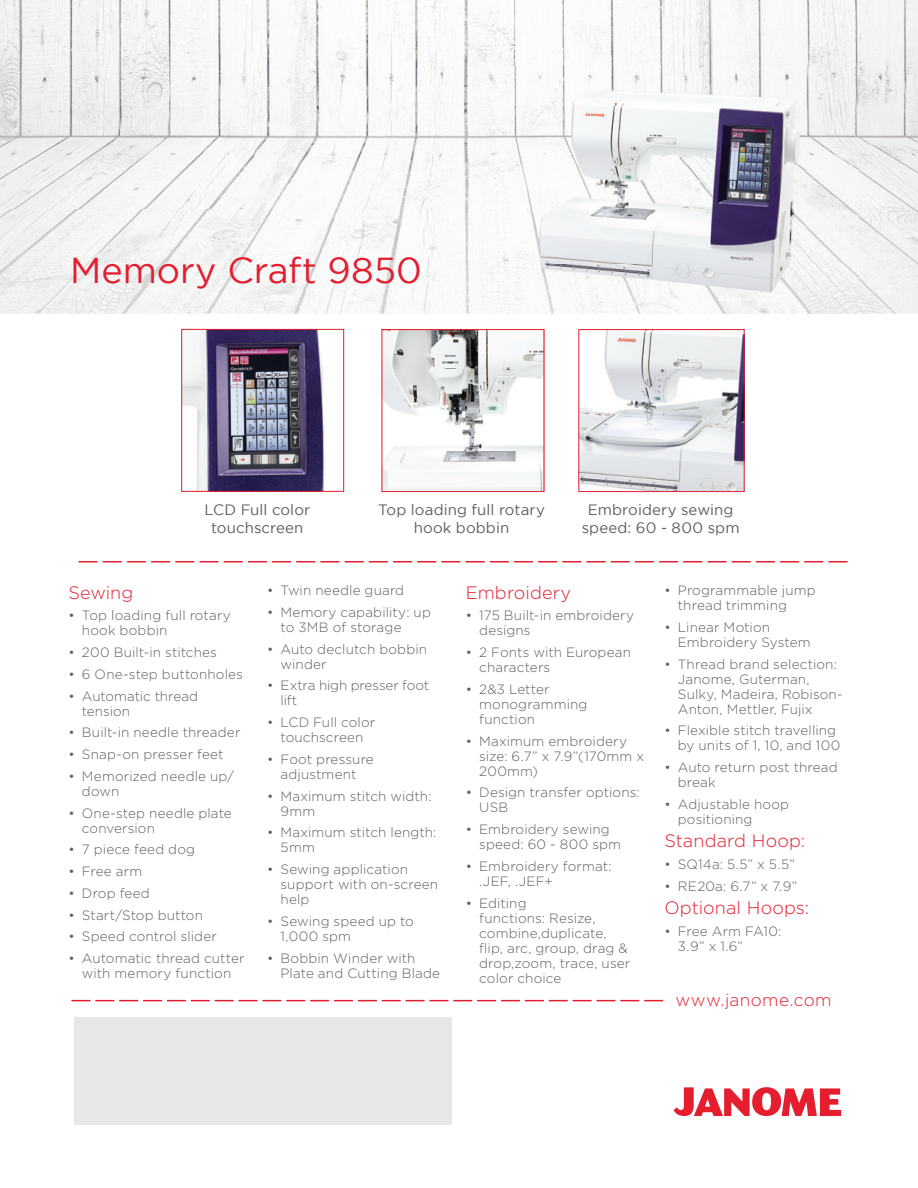
<style>
.page{position:relative;width:918px;height:1188px;background:#fff}
.page>*{position:absolute;margin:0;border:0;box-sizing:border-box;transform-origin:0 0}
.t1{font:36px "Gotham";color:#e41d2f}
.t2{font:300 18px "Gotham";letter-spacing:.01em;color:#e41d2f}
.t3{font:300 17.25px "Gotham";letter-spacing:.02em;color:#e41d2f}
.t4{font:15px/18px "Gotham";letter-spacing:.01em;color:#5f5f62;text-align:center}
.t5{font:300 13.5px/15px "Gotham";letter-spacing:.01em;color:#5f5f62}
.t6{font:300 13.5px/15px "Gotham";letter-spacing:-.01em;color:#5f5f62}
</style>
<div class="page">
<svg style="left:674px;top:1087px;width:167px;height:29px"></svg>
<div style="left:74px;top:1017px;width:378px;height:108px;background:#e6e7e9"></div>
<svg style="left:72px;top:1000px;width:591px;height:1px"></svg>
<img style="left:0;top:0;width:510px;height:314px">
<img style="left:510px;top:0;width:408px;height:104px">
<img style="left:816px;top:104px;width:102px;height:210px">
<img style="left:514px;top:313px;width:302px;height:1px">
<svg style="left:79px;top:561px;width:768px;height:1px"></svg>
<img style="left:489px;top:67px;width:370px;height:246px">
<img style="left:183px;top:331px;width:142px;height:159px">
<div style="left:181px;top:329px;width:163px;height:163px;border:1px solid #e41d2f"></div>
<img style="left:384px;top:331px;width:158px;height:159px">
<div style="left:382px;top:329px;width:162px;height:163px;border:1px solid #e41d2f"></div>
<img style="left:580px;top:331px;width:163px;height:159px">
<div style="left:578px;top:329px;width:167px;height:163px;border:1px solid #e41d2f"></div>
<h1 class="t1" style="left:70px;top:250px;width:353px">Memory Craft 9850</h1>
<p class="t4" style="left:204px;top:501px;width:107px">LCD Full color touchscreen</p>
<p class="t4" style="left:378px;top:501px;width:168px">Top loading full rotary hook bobbin</p>
<p class="t4" style="left:582px;top:501px;width:159px">Embroidery sewing speed: 60 - 800 spm</p>
<h2 class="t2" style="left:68px;top:581px;width:66px">Sewing</h2>
<p class="t5" style="left:82px;top:608px;width:150px;text-indent:-14px">• Top loading full rotary hook bobbin</p>
<p class="t5" style="left:68px;top:645px;width:150px">• 200 Built-in stitches</p>
<p class="t5" style="left:68px;top:666px;width:176px">• 6 One-step buttonholes</p>
<p class="t5" style="left:82px;top:688px;width:118px;text-indent:-14px">• Automatic thread tension</p>
<p class="t5" style="left:68px;top:725px;width:174px">• Built-in needle threader</p>
<p class="t5" style="left:68px;top:747px;width:157px">• Snap-on presser feet</p>
<p class="t5" style="left:82px;top:768px;width:154px;text-indent:-14px">• Memorized needle up/ down</p>
<p class="t5" style="left:82px;top:805px;width:151px;text-indent:-14px">• One-step needle plate conversion</p>
<p class="t5" style="left:68px;top:842px;width:128px">• 7 piece feed dog</p>
<p class="t5" style="left:68px;top:864px;width:75px">• Free arm</p>
<p class="t5" style="left:68px;top:885px;width:83px">• Drop feed</p>
<p class="t5" style="left:68px;top:907px;width:136px">• Start/Stop button</p>
<p class="t5" style="left:68px;top:929px;width:150px">• Speed control slider</p>
<p class="t5" style="left:68px;top:951px;width:178px;text-align:center">• Automatic thread cutter with memory function</p>
<p class="t5" style="left:267px;top:582px;width:139px">• Twin needle guard</p>
<p class="t5" style="left:281px;top:604px;width:152px;text-indent:-14px">• Memory capability: up to 3MB of storage</p>
<p class="t5" style="left:281px;top:641px;width:148px;text-indent:-14px">• Auto declutch bobbin winder</p>
<p class="t6" style="left:281px;top:678px;width:150px;text-indent:-14px">• Extra high presser foot lift</p>
<p class="t5" style="left:267px;top:714px;width:110px;text-align:center">• LCD Full color touchscreen</p>
<p class="t5" style="left:267px;top:751px;width:108px;text-align:center">• Foot pressure adjustment</p>
<p class="t5" style="left:281px;top:788px;width:153px;text-indent:-14px">• Maximum stitch width:<br>9mm</p>
<p class="t5" style="left:281px;top:825px;width:157px;text-indent:-14px">• Maximum stitch length:<br>5mm</p>
<p class="t5" style="left:281px;top:861px;width:159px;text-indent:-14px">• Sewing application support with on-screen help</p>
<p class="t5" style="left:281px;top:913px;width:135px;text-indent:-14px">• Sewing speed up to<br>1,000 spm</p>
<p class="t5" style="left:281px;top:950px;width:161px;text-indent:-14px">• Bobbin Winder with<br>Plate and Cutting Blade</p>
<h2 class="t2" style="left:466px;top:581px;width:107px">Embroidery</h2>
<p class="t5" style="left:479px;top:608px;width:156px;text-indent:-14px">• 175 Built-in embroidery designs</p>
<p class="t5" style="left:479px;top:645px;width:153px;text-indent:-14px">• 2 Fonts with European characters</p>
<p class="t5" style="left:479px;top:681px;width:110px;text-indent:-14px">• 2&amp;3 Letter monogramming function</p>
<p class="t5" style="left:479px;top:733px;width:166px;text-indent:-14px">• Maximum embroidery size: 6.7” x 7.9”(170mm x<br>200mm)</p>
<p class="t5" style="left:479px;top:785px;width:162px;text-indent:-14px">• Design transfer options:<br>USB</p>
<p class="t5" style="left:479px;top:822px;width:143px;text-indent:-14px">• Embroidery sewing speed: 60 - 800 spm</p>
<p class="t5" style="left:479px;top:858px;width:134px;text-indent:-14px">• Embroidery format: .JEF, .JEF+</p>
<p class="t5" style="left:479px;top:895px;width:153px;text-indent:-14px">• Editing<br>functions: Resize, combine,duplicate, flip, arc, group, drag &amp; drop,zoom, trace, user color choice</p>
<p class="t5" style="left:678px;top:582px;width:139px;text-indent:-14px">• Programmable jump thread trimming</p>
<p class="t5" style="left:678px;top:619px;width:134px;text-indent:-14px">• Linear Motion<br>Embroidery System</p>
<p class="t5" style="left:678px;top:656px;width:166px;text-indent:-14px">• Thread brand selection:<br>Janome, Guterman,<br>Sulky, Madeira, Robison-<br>Anton, Mettler, Fujix</p>
<p class="t5" style="left:678px;top:723px;width:164px;text-indent:-14px">• Flexible stitch travelling by units of 1, 10, and 100</p>
<p class="t5" style="left:678px;top:759px;width:161px;text-indent:-14px">• Auto return post thread break</p>
<p class="t5" style="left:678px;top:796px;width:113px;text-indent:-14px">• Adjustable hoop positioning</p>
<h2 class="t2" style="left:664px;top:829px;width:142px">Standard Hoop:</h2>
<p class="t5" style="left:664px;top:856px;width:132px">• SQ14a: 5.5” x 5.5”</p>
<p class="t5" style="left:664px;top:878px;width:134px">• RE20a: 6.7” x 7.9”</p>
<h2 class="t2" style="left:664px;top:896px;width:146px">Optional Hoops:</h2>
<p class="t5" style="left:678px;top:923px;width:105px;text-indent:-14px">• Free Arm FA10:<br>3.9” x 1.6”</p>
<p class="t3" style="left:675px;top:989px;width:158px">www.janome.com</p>
</div>
